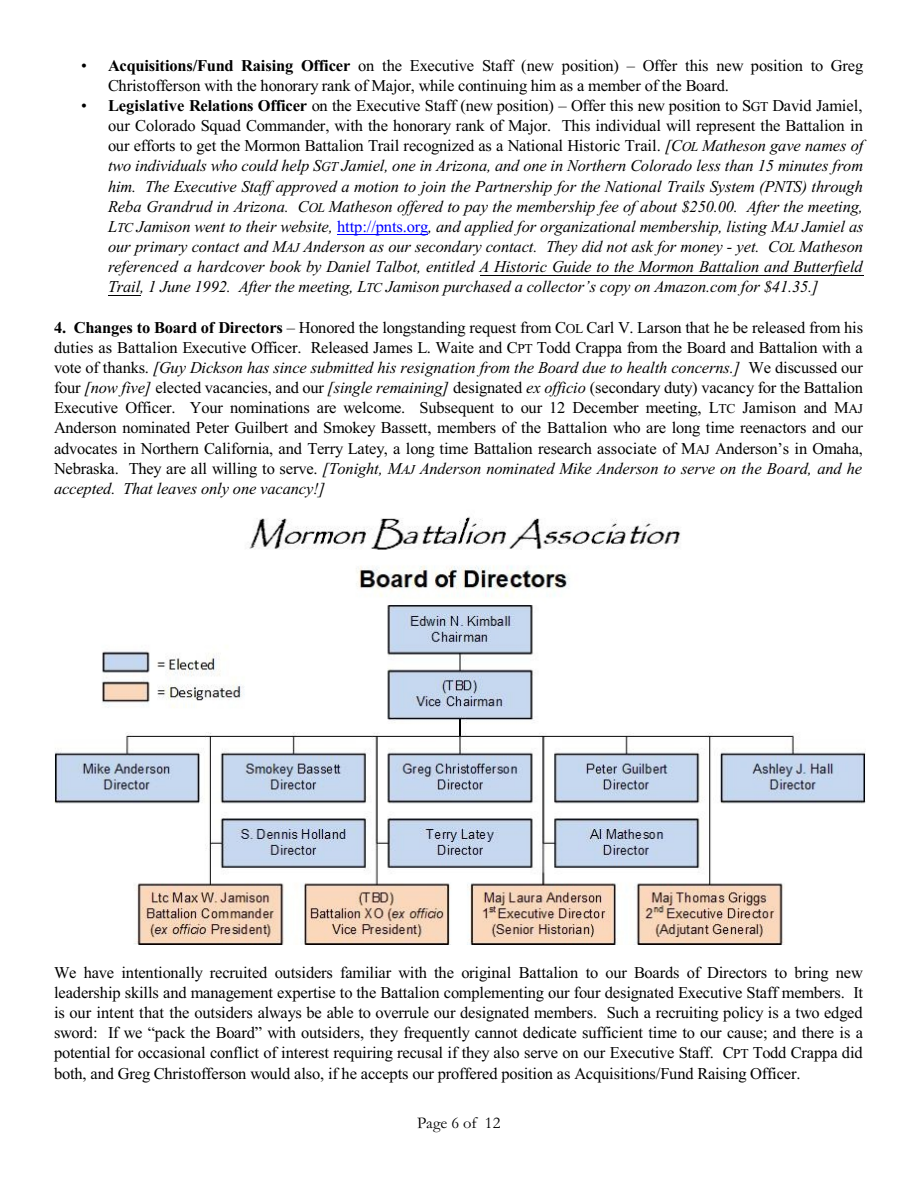
<style>
.page{position:relative;width:918px;height:1188px;background:#fff}
.page>*{position:absolute;margin:0;border:0;box-sizing:border-box;transform-origin:0 0}
.t1{font:16.5px/20.1px "Times New Roman";letter-spacing:-.01em;color:#000;text-align:justify}
.t2{font:italic 16.5px/20.1px "Times New Roman";letter-spacing:-.01em;color:#000;text-align:justify}
.t3{font:16.5px "Garamond";color:#000}
.s1{font-weight:700}
.s2{font-style:normal}
.s3{font-weight:700;font-style:normal}
.s4{font-style:normal;font-size:13.5px}
.s5{font-size:13.5px}
.s6{font-style:normal;color:#00f}
.s7{font-style:italic}
.s8{font-style:italic;font-size:13.5px}
</style>
<div class="page">
<img style="left:54px;top:516px;width:811px;height:428px">
<hr style="left:337px;top:234px;width:91px;height:1px;background:#00f">
<hr style="left:480px;top:275px;width:384px;height:1px;background:#000">
<hr style="left:108px;top:295px;width:32px;height:1px;background:#000">
<p class="t1" style="left:108px;top:57px;width:757px;text-indent:-27px">• <span class="s1">Acquisitions/Fund Raising Officer</span> on the Executive Staff (new position) – Offer this new position to Greg<br>Christofferson with the honorary rank of Major, while continuing him as a member of the Board.</p>
<p class="t2" style="left:108px;top:97px;width:757px;text-indent:-27px"><span class="s2">•</span> <span class="s3">Legislative Relations Officer</span> <span class="s2">on the Executive Staff (new position) – Offer this new position to S</span><span class="s4">GT</span> <span class="s2">David Jamiel, our Colorado Squad Commander, with the honorary rank of Major. This individual will represent the Battalion in our efforts to get the Mormon Battalion Trail recognized as a National Historic Trail.</span> [C<span class="s5">OL</span> Matheson gave names of two individuals who could help S<span class="s5">GT</span> Jamiel, one in Arizona, and one in Northern Colorado less than 15 minutes from him. The Executive Staff approved a motion to join the Partnership for the National Trails System (PNTS) through Reba Grandrud in Arizona. C<span class="s5">OL</span> Matheson offered to pay the membership fee of about $250.00. After the meeting, L<span class="s5">TC</span> Jamison went to their website, <span class="s6">http://pnts.org</span>, and applied for organizational membership, listing M<span class="s5">AJ</span> Jamiel as our primary contact and M<span class="s5">AJ</span> Anderson as our secondary contact. They did not ask for money - yet. C<span class="s5">OL</span> Matheson referenced a hardcover book by Daniel Talbot, entitled A Historic Guide to the Mormon Battalion and Butterfield Trail, 1 June 1992. After the meeting, L<span class="s5">TC</span> Jamison purchased a collector’s copy on Amazon.com for $41.35.]</p>
<p class="t1" style="left:54px;top:319px;width:811px"><span class="s1">4. Changes to Board of Directors</span> – Honored the longstanding request from C<span class="s5">OL</span> Carl V. Larson that he be released from his duties as Battalion Executive Officer. Released James L. Waite and C<span class="s5">PT</span> Todd Crappa from the Board and Battalion with a vote of thanks. <span class="s7">[Guy Dickson has since submitted his resignation from the Board due to health concerns.]</span> We discussed our four <span class="s7">[now five]</span> elected vacancies, and our <span class="s7">[single remaining]</span> designated <span class="s7">ex officio</span> (secondary duty) vacancy for the Battalion Executive Officer. Your nominations are welcome. Subsequent to our 12 December meeting, L<span class="s5">TC</span> Jamison and M<span class="s5">AJ </span>Anderson nominated Peter Guilbert and Smokey Bassett, members of the Battalion who are long time reenactors and our advocates in Northern California, and Terry Latey, a long time Battalion research associate of M<span class="s5">AJ</span> Anderson’s in Omaha, Nebraska. They are all willing to serve. <span class="s7">[Tonight, M</span><span class="s8">AJ</span> <span class="s7">Anderson nominated Mike Anderson to serve on the Board, and he accepted. That leaves only one vacancy!]</span></p>
<p class="t1" style="left:54px;top:964px;width:811px">We have intentionally recruited outsiders familiar with the original Battalion to our Boards of Directors to bring new leadership skills and management expertise to the Battalion complementing our four designated Executive Staff members. It is our intent that the outsiders always be able to overrule our designated members. Such a recruiting policy is a two edged sword: If we “pack the Board” with outsiders, they frequently cannot dedicate sufficient time to our cause; and there is a potential for occasional conflict of interest requiring recusal if they also serve on our Executive Staff. C<span class="s5">PT</span> Todd Crappa did both, and Greg Christofferson would also, if he accepts our proffered position as Acquisitions/Fund Raising Officer.</p>
<p class="t3" style="left:417px;top:1117px;width:85px">Page 6 of 12</p>
</div>
